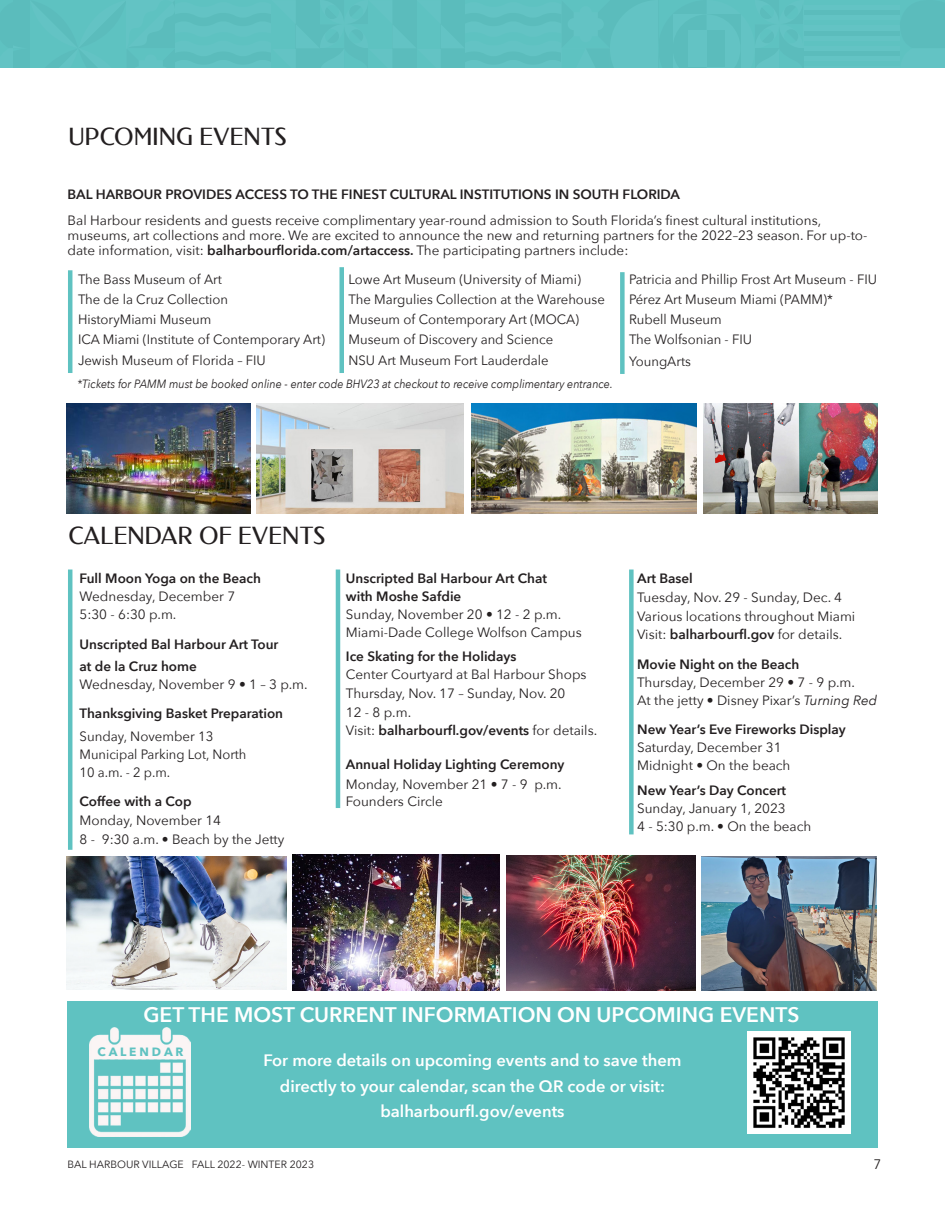
<style>
.page{position:relative;width:945px;height:1215px;background:#fff}
.page>*{position:absolute;margin:0;border:0;box-sizing:border-box;transform-origin:0 0}
.t1{font:24px "Contura";letter-spacing:.005em;color:#231f20}
.t2{font:600 21px "Avenir Next";color:#fff}
.t3{font:600 16.5px/25.5px "Avenir Next";color:#fff;text-align:center}
.t4{font:13.8px "Avenir Next";color:#231f20}
.t5{font:13.5px/15px "Avenir Next";color:#231f20}
.t6{font:600 13.5px/22.5px "Avenir Next";color:#231f20}
.t7{font:13.5px "Avenir Next";color:#231f20;scale:.96 1}
.t8{font:italic 12px "Avenir Next";color:#231f20;scale:.9 1}
.t9{font:700 12px "Avenir Next";letter-spacing:.23em;color:#5fc2c1}
.t10{font:10.5px "Avenir Next";color:#231f20}
.s1{font-weight:600}
.s2{font-weight:400}
.s3{font-style:italic}
</style>
<div class="page">
<div style="left:68px;top:1001px;width:810px;height:147px;background:#5fc2c1"></div>
<div style="left:803px;top:0;width:97px;height:68px;background:#63c3c4"></div>
<div style="left:803px;top:0;width:97px;height:5px;background:#5fc2c1"></div>
<div style="left:803px;top:10px;width:97px;height:5px;background:#5bbcbc"></div>
<div style="left:803px;top:20px;width:97px;height:5px;background:#5fc2c1"></div>
<hr style="left:803px;top:31px;width:97px;height:4px;background:#5bbcbc">
<div style="left:803px;top:41px;width:97px;height:5px;background:#5fc2c1"></div>
<div style="left:803px;top:51px;width:97px;height:5px;background:#5bbcbc"></div>
<div style="left:803px;top:61px;width:97px;height:5px;background:#5fc2c1"></div>
<div style="left:900px;top:0;width:45px;height:68px;background:#5bbcbc"></div>
<div style="left:0;top:0;width:803px;height:68px;background:#5ec2c1"></div>
<hr style="left:68px;top:270px;width:4px;height:103px;background:#5fc2c1">
<img style="left:256px;top:403px;width:208px;height:111px">
<img style="left:471px;top:403px;width:225px;height:111px">
<img style="left:67px;top:403px;width:184px;height:111px">
<div style="left:339px;top:267px;width:5px;height:106px;background:#5fc2c1"></div>
<div style="left:620px;top:272px;width:5px;height:102px;background:#5fc2c1"></div>
<img style="left:703px;top:403px;width:175px;height:111px">
<hr style="left:68px;top:570px;width:4px;height:280px;background:#5fc2c1">
<hr style="left:336px;top:570px;width:4px;height:238px;background:#5fc2c1">
<div style="left:629px;top:570px;width:5px;height:264px;background:#5fc2c1"></div>
<img style="left:506px;top:856px;width:190px;height:135px">
<img style="left:293px;top:854px;width:207px;height:137px">
<img style="left:702px;top:856px;width:174px;height:135px">
<img style="left:67px;top:856px;width:219px;height:134px">
<img style="left:748px;top:1031px;width:102px;height:103px">
<img style="left:90px;top:1028px;width:100px;height:108px">
<h2 class="t1" style="left:68px;top:122px;width:220px">UPCOMING EVENTS</h2>
<h3 class="t6" style="left:68px;top:183px;width:614px">BAL HARBOUR PROVIDES ACCESS TO THE FINEST CULTURAL INSTITUTIONS IN SOUTH FLORIDA</h3>
<p class="t5" style="left:68px;top:213px;width:801px">Bal Harbour residents and guests receive complimentary year-round admission to South Florida’s finest cultural institutions, museums, art collections and more. We are excited to announce the new and returning partners for the 2022–23 season. For up-to&shy;date information, visit: <span class="s1">balharbourflorida.com/artaccess.</span> The participating partners include:</p>
<p class="t5" style="left:629px;top:271px;width:250px">Patricia and Phillip Frost Art Museum - FIU</p>
<p class="t5" style="left:629px;top:291px;width:205px">Pérez Art Museum Miami (PAMM)*</p>
<p class="t5" style="left:629px;top:311px;width:94px">Rubell Museum</p>
<p class="t5" style="left:629px;top:332px;width:124px">The Wolfsonian - FIU</p>
<p class="t5" style="left:629px;top:353px;width:63px">YoungArts</p>
<p class="t5" style="left:78px;top:271px;width:145px">The Bass Museum of Art</p>
<p class="t5" style="left:78px;top:291px;width:152px">The de la Cruz Collection</p>
<p class="t5" style="left:78px;top:311px;width:135px">HistoryMiami Museum</p>
<p class="t5" style="left:78px;top:332px;width:249px">ICA Miami (Institute of Contemporary Art)</p>
<p class="t5" style="left:78px;top:352px;width:189px">Jewish Museum of Florida – FIU</p>
<p class="t8" style="left:77px;top:373px;width:597px">*Tickets for PAMM must be booked online - enter code BHV23 at checkout to receive complimentary entrance.</p>
<p class="t5" style="left:348px;top:271px;width:234px">Lowe Art Museum (University of Miami)</p>
<p class="t5" style="left:348px;top:291px;width:258px">The Margulies Collection at the Warehouse</p>
<p class="t5" style="left:348px;top:311px;width:232px">Museum of Contemporary Art (MOCA)</p>
<p class="t5" style="left:348px;top:332px;width:206px">Museum of Discovery and Science</p>
<p class="t5" style="left:348px;top:352px;width:202px">NSU Art Museum Fort Lauderdale</p>
<h2 class="t1" style="left:68px;top:521px;width:259px">CALENDAR OF EVENTS</h2>
<h3 class="t6" style="left:80px;top:567px;width:183px">Full Moon Yoga on the Beach</h3>
<p class="t5" style="left:80px;top:589px;width:157px">Wednesday, December 7</p>
<p class="t5" style="left:80px;top:607px;width:98px">5:30 - 6:30 p.m.</p>
<h3 class="t6" style="left:80px;top:632px;width:200px">Unscripted Bal Harbour Art Tour at de la Cruz home</h3>
<p class="t5" style="left:80px;top:676px;width:230px">Wednesday, November 9 • 1 – 3 p.m.</p>
<h3 class="t6" style="left:80px;top:702px;width:205px">Thanksgiving Basket Preparation</h3>
<p class="t5" style="left:80px;top:728px;width:135px">Sunday, November 13</p>
<p class="t7" style="left:80px;top:743px;width:175px">Municipal Parking Lot, North</p>
<p class="t7" style="left:80px;top:761px;width:96px">10 a.m. - 2 p.m.</p>
<h3 class="t6" style="left:80px;top:790px;width:113px">Coffee with a Cop</h3>
<p class="t5" style="left:80px;top:812px;width:143px">Monday, November 14</p>
<p class="t5" style="left:80px;top:831px;width:206px">8 - 9:30 a.m. • Beach by the Jetty</p>
<h3 class="t6" style="left:346px;top:569px;width:203px;line-height:18px">Unscripted Bal Harbour Art Chat with Moshe Safdie</h3>
<p class="t5" style="left:346px;top:606px;width:217px">Sunday, November 20 • 12 - 2 p.m.</p>
<p class="t5" style="left:346px;top:624px;width:237px">Miami-Dade College Wolfson Campus</p>
<h3 class="t6" style="left:346px;top:645px;width:172px">Ice Skating for the Holidays</h3>
<p class="t5" style="left:346px;top:666px;width:242px">Center Courtyard at Bal Harbour Shops</p>
<p class="t5" style="left:346px;top:685px;width:221px">Thursday, Nov. 17 – Sunday, Nov. 20</p>
<p class="t5" style="left:346px;top:704px;width:67px">12 - 8 p.m.</p>
<p class="t6" style="left:346px;top:719px;width:253px"><span class="s2">Visit:</span> balharbourfl.gov/events <span class="s2">for details.</span></p>
<h3 class="t6" style="left:346px;top:753px;width:220px">Annual Holiday Lighting Ceremony</h3>
<p class="t5" style="left:346px;top:776px;width:217px">Monday, November 21 • 7 - 9 p.m.</p>
<p class="t5" style="left:346px;top:794px;width:99px">Founders Circle</p>
<h3 class="t6" style="left:637px;top:567px;width:57px">Art Basel</h3>
<p class="t5" style="left:637px;top:589px;width:206px">Tuesday, Nov. 29 - Sunday, Dec. 4</p>
<p class="t5" style="left:637px;top:608px;width:220px">Various locations throughout Miami</p>
<p class="t5" style="left:637px;top:627px;width:207px">Visit: <span class="s1">balharbourfl.gov</span> for details.</p>
<h3 class="t6" style="left:637px;top:652px;width:164px">Movie Night on the Beach</h3>
<p class="t5" style="left:637px;top:674px;width:219px">Thursday, December 29 • 7 - 9 p.m.</p>
<p class="t5" style="left:637px;top:692px;width:242px">At the jetty • Disney Pixar’s <span class="s3">Turning Red</span></p>
<h3 class="t6" style="left:637px;top:717px;width:210px">New Year’s Eve Fireworks Display</h3>
<p class="t5" style="left:637px;top:739px;width:146px">Saturday, December 31</p>
<p class="t5" style="left:637px;top:757px;width:155px">Midnight • On the beach</p>
<h3 class="t6" style="left:637px;top:779px;width:151px">New Year’s Day Concert</h3>
<p class="t5" style="left:637px;top:800px;width:150px">Sunday, January 1, 2023</p>
<p class="t5" style="left:637px;top:818px;width:176px">4 - 5:30 p.m. • On the beach</p>
<h2 class="t2" style="left:143px;top:996px;width:657px">GET THE MOST CURRENT INFORMATION ON UPCOMING EVENTS</h2>
<p class="t3" style="left:263px;top:1047px;width:420px">For more details on upcoming events and to save them directly to your calendar, scan the QR code or visit:</p>
<p class="t3" style="left:380px;top:1098px;width:186px">balharbourfl.gov/events</p>
<p class="t9" style="left:98px;top:1042px;width:88px">CALENDAR</p>
<p class="t10" style="left:68px;top:1156px;width:248px">BAL HARBOUR VILLAGE FALL 2022- WINTER 2023</p>
<p class="t4" style="left:873px;top:1152px;width:9px">7</p>
</div>
